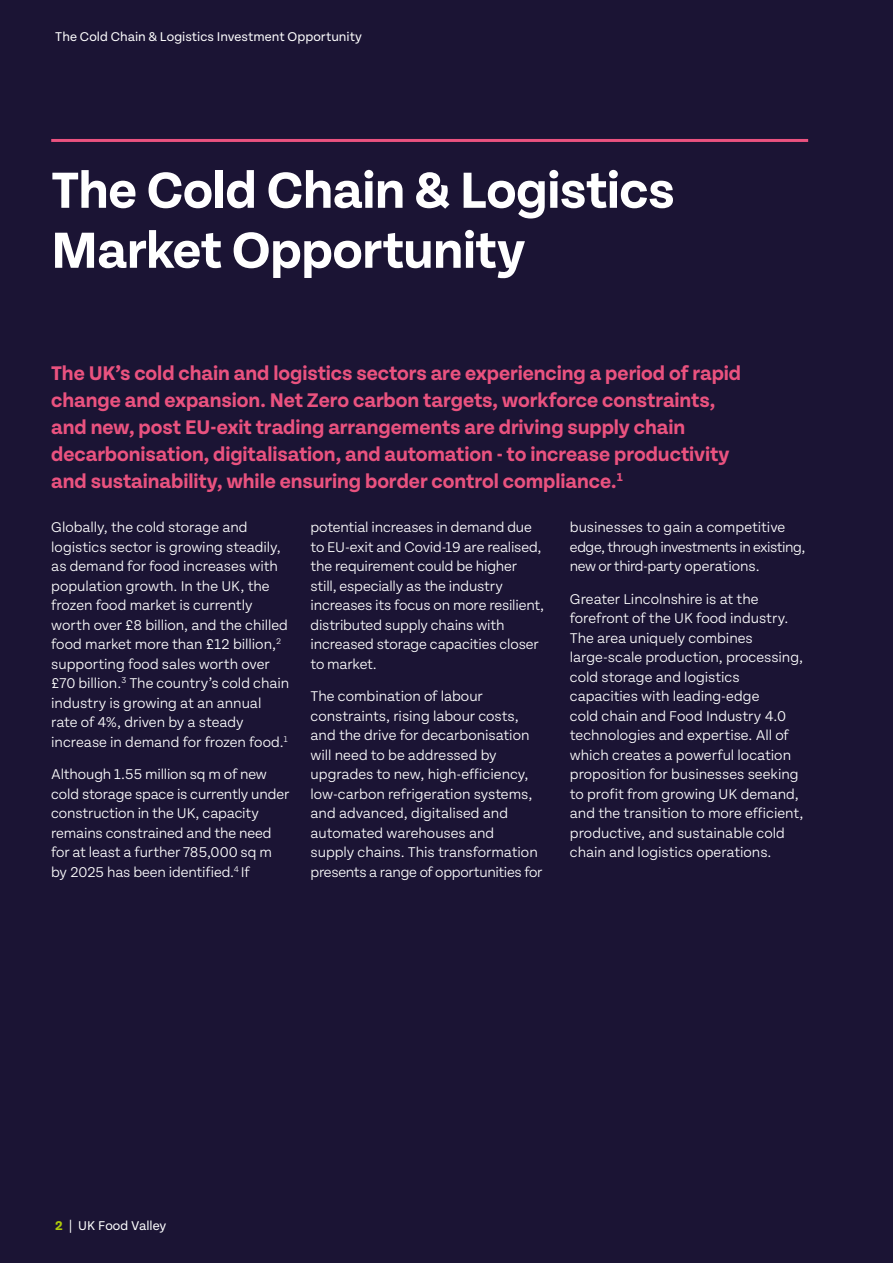
<style>
.page{position:relative;width:893px;height:1263px;background:#1b1434}
.page>*{position:absolute;margin:0;border:0;box-sizing:border-box;transform-origin:0 0}
.t1{font:700 54px/60px "Tenon";letter-spacing:-.01em;color:#fff}
.t2{font:700 21px/27px "Tenon";letter-spacing:-.005em;color:#ea527f}
.t3{font:300 15px/19.5px "Tenon";letter-spacing:-.005em;color:#fff}
.t4{font:300 15px/19.5px "Tenon";letter-spacing:-.025em;color:#fff}
.t5{font:13.5px "Tenon";color:#fff}
.s1{font-weight:700;color:#afca0b}
</style>
<div class="page">
<hr style="left:51px;top:139px;width:757px;height:3px;background:#ea527f">
<p class="t5" style="left:55px;top:30px;width:308px">The Cold Chain &amp; Logistics Investment Opportunity</p>
<h1 class="t1" style="left:51px;top:162px;width:625px">The Cold Chain &amp; Logistics<br>Market Opportunity</h1>
<p class="t2" style="left:51px;top:361px;width:691px">The UK’s cold chain and logistics sectors are experiencing a period of rapid change and expansion. Net Zero carbon targets, workforce constraints, and new, post EU-exit trading arrangements are driving supply chain decarbonisation, digitalisation, and automation - to increase productivity and sustainability, while ensuring border control compliance.<sup>1</sup></p>
<p class="t3" style="left:51px;top:518px;width:240px">Globally, the cold storage and logistics sector is growing steadily, as demand for food increases with population growth. In the UK, the frozen food market is currently worth over £8 billion, and the chilled food market more than £12 billion,<sup>2 </sup>supporting food sales worth over £70 billion.<sup>3</sup> The country’s cold chain industry is growing at an annual rate of 4%, driven by a steady increase in demand for frozen food.<sup>1</sup></p>
<p class="t3" style="left:51px;top:765px;width:240px">Although 1.55 million sq m of new cold storage space is currently under construction in the UK, capacity remains constrained and the need for at least a further 785,000 sq m by 2025 has been identified.<sup>4</sup> If</p>
<p class="t4" style="left:570px;top:518px;width:237px">businesses to gain a competitive edge, through investments in existing, new or third-party operations.</p>
<p class="t3" style="left:570px;top:589px;width:235px">Greater Lincolnshire is at the forefront of the UK food industry.<br>The area uniquely combines large-scale production, processing, cold storage and logistics capacities with leading-edge<br>cold chain and Food Industry 4.0 technologies and expertise. All of which creates a powerful location proposition for businesses seeking to profit from growing UK demand, and the transition to more efficient, productive, and sustainable cold chain and logistics operations.</p>
<p class="t3" style="left:311px;top:518px;width:235px">potential increases in demand due to EU-exit and Covid-19 are realised, the requirement could be higher still, especially as the industry increases its focus on more resilient, distributed supply chains with increased storage capacities closer to market.</p>
<p class="t3" style="left:311px;top:687px;width:233px">The combination of labour constraints, rising labour costs, and the drive for decarbonisation will need to be addressed by upgrades to new, high-efficiency, low-carbon refrigeration systems, and advanced, digitalised and automated warehouses and<br>supply chains. This transformation presents a range of opportunities for</p>
<p class="t5" style="left:55px;top:1218px;width:113px"><span class="s1">2</span> | UK Food Valley</p>
</div>
